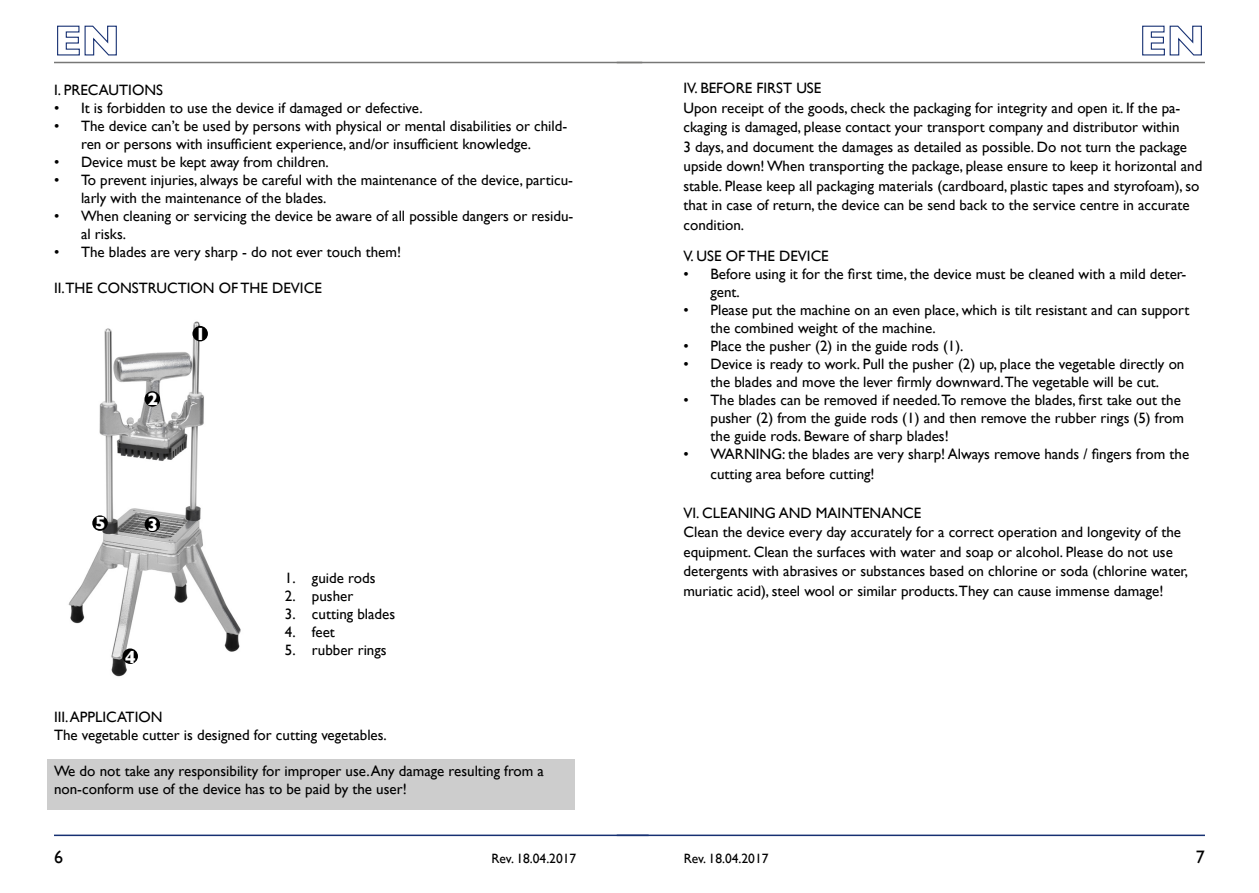
<style>
.page{position:relative;width:1259px;height:893px;background:#fff}
.page>*{position:absolute;margin:0;border:0;box-sizing:border-box;transform-origin:0 0}
.t1{font:700 18px "Gill Sans";color:#fff}
.t2{font:18px "Gill Sans";color:#000}
.t3{font:15px/19.5px "Gill Sans";color:#000}
.t4{font:13.5px "Gill Sans";color:#000}
</style>
<div class="page">
<svg style="left:57px;top:25px;width:60px;height:31px"></svg>
<hr style="left:54px;top:62px;width:588px;height:1px;background:#777776">
<hr style="left:54px;top:835px;width:594px;height:1px;background:#163072">
<svg style="left:1142px;top:25px;width:60px;height:31px"></svg>
<hr style="left:617px;top:62px;width:588px;height:1px;background:#777776">
<hr style="left:617px;top:835px;width:588px;height:1px;background:#163072">
<div style="left:48px;top:759px;width:527px;height:50px;background:#cdcdcd"></div>
<img style="left:68px;top:321px;width:173px;height:356px">
<div style="left:192px;top:326px;width:16px;height:15px;background:#000;border-radius:50%"></div>
<div style="left:145px;top:391px;width:15px;height:16px;background:#000;border-radius:50%"></div>
<div style="left:145px;top:517px;width:15px;height:15px;background:#000;border-radius:50%"></div>
<div style="left:92px;top:515px;width:16px;height:16px;background:#000;border-radius:50%"></div>
<div style="left:122px;top:648px;width:16px;height:16px;background:#000;border-radius:50%"></div>
<p class="t3" style="left:54px;top:80px;width:110px">I. PRECAUTIONS</p>
<p class="t3" style="left:54px;top:98px;width:370px">• It is forbidden to use the device if damaged or defective.</p>
<p class="t3" style="left:81px;top:117px;width:488px;line-height:18px;text-indent:-27px">• The device can’t be used by persons with physical or mental disabilities or child&shy;ren or persons with insufficient experience, and/or insufficient knowledge.</p>
<p class="t3" style="left:54px;top:152px;width:276px">• Device must be kept away from children.</p>
<p class="t3" style="left:81px;top:171px;width:493px;line-height:18px;text-indent:-27px">• To prevent injuries, always be careful with the maintenance of the device, particu&shy;larly with the maintenance of the blades.</p>
<p class="t3" style="left:81px;top:207px;width:494px;line-height:18px;text-indent:-27px">• When cleaning or servicing the device be aware of all possible dangers or residu&shy;al risks.</p>
<p class="t3" style="left:54px;top:242px;width:349px">• The blades are very sharp - do not ever touch them!</p>
<p class="t3" style="left:54px;top:278px;width:269px">II.THE CONSTRUCTION OF THE DEVICE</p>
<p class="t1" style="left:147px;top:389px;width:12px">2</p>
<p class="t1" style="left:195px;top:323px;width:12px">1</p>
<p class="t1" style="left:95px;top:513px;width:12px">5</p>
<p class="t1" style="left:147px;top:514px;width:12px">3</p>
<p class="t1" style="left:125px;top:646px;width:12px">4</p>
<p class="t3" style="left:285px;top:568px;width:92px">1. guide rods</p>
<p class="t3" style="left:285px;top:586px;width:70px">2. pusher</p>
<p class="t3" style="left:285px;top:604px;width:112px">3. cutting blades</p>
<p class="t3" style="left:285px;top:622px;width:51px">4. feet</p>
<p class="t3" style="left:285px;top:640px;width:103px">5. rubber rings</p>
<p class="t3" style="left:54px;top:707px;width:334px;line-height:18px">III. APPLICATION<br>The vegetable cutter is designed for cutting vegetables.</p>
<p class="t3" style="left:54px;top:761px;width:491px;line-height:18px">We do not take any responsibility for improper use. Any damage resulting from a non-conform use of the device has to be paid by the user!</p>
<p class="t3" style="left:683px;top:78px;width:520px">IV. BEFORE FIRST USE<br>Upon receipt of the goods, check the packaging for integrity and open it. If the pa&shy;ckaging is damaged, please contact your transport company and distributor within<br>3 days, and document the damages as detailed as possible. Do not turn the package upside down! When transporting the package, please ensure to keep it horizontal and stable. Please keep all packaging materials (cardboard, plastic tapes and styrofoam), so that in case of return, the device can be send back to the service centre in accurate condition.</p>
<p class="t3" style="left:683px;top:246px;width:147px">V. USE OF THE DEVICE</p>
<p class="t3" style="left:710px;top:265px;width:477px;line-height:18px;text-indent:-27px">• Before using it for the first time, the device must be cleaned with a mild deter&shy;gent.</p>
<p class="t3" style="left:710px;top:301px;width:480px;line-height:18px;text-indent:-27px">• Please put the machine on an even place, which is tilt resistant and can support the combined weight of the machine.</p>
<p class="t3" style="left:683px;top:336px;width:281px">• Place the pusher (2) in the guide rods (1).</p>
<p class="t3" style="left:683px;top:355px;width:502px;line-height:18px;text-align:center">• Device is ready to work. Pull the pusher (2) up, place the vegetable directly on the blades and move the lever firmly downward.The vegetable will be cut.</p>
<p class="t3" style="left:710px;top:391px;width:475px;line-height:18px;text-indent:-27px">• The blades can be removed if needed.To remove the blades, first take out the pusher (2) from the guide rods (1) and then remove the rubber rings (5) from the guide rods. Beware of sharp blades!</p>
<p class="t3" style="left:710px;top:444px;width:480px;text-indent:-27px">• WARNING: the blades are very sharp! Always remove hands / fingers from the cutting area before cutting!</p>
<p class="t3" style="left:683px;top:503px;width:506px">VI. CLEANING AND MAINTENANCE<br>Clean the device every day accurately for a correct operation and longevity of the equipment. Clean the surfaces with water and soap or alcohol. Please do not use detergents with abrasives or substances based on chlorine or soda (chlorine water, muriatic acid), steel wool or similar products.They can cause immense damage!</p>
<p class="t2" style="left:54px;top:846px;width:10px">6</p>
<p class="t2" style="left:1196px;top:846px;width:10px">7</p>
<p class="t4" style="left:491px;top:851px;width:86px">Rev. 18.04.2017</p>
<p class="t4" style="left:684px;top:850px;width:86px">Rev. 18.04.2017</p>
</div>
